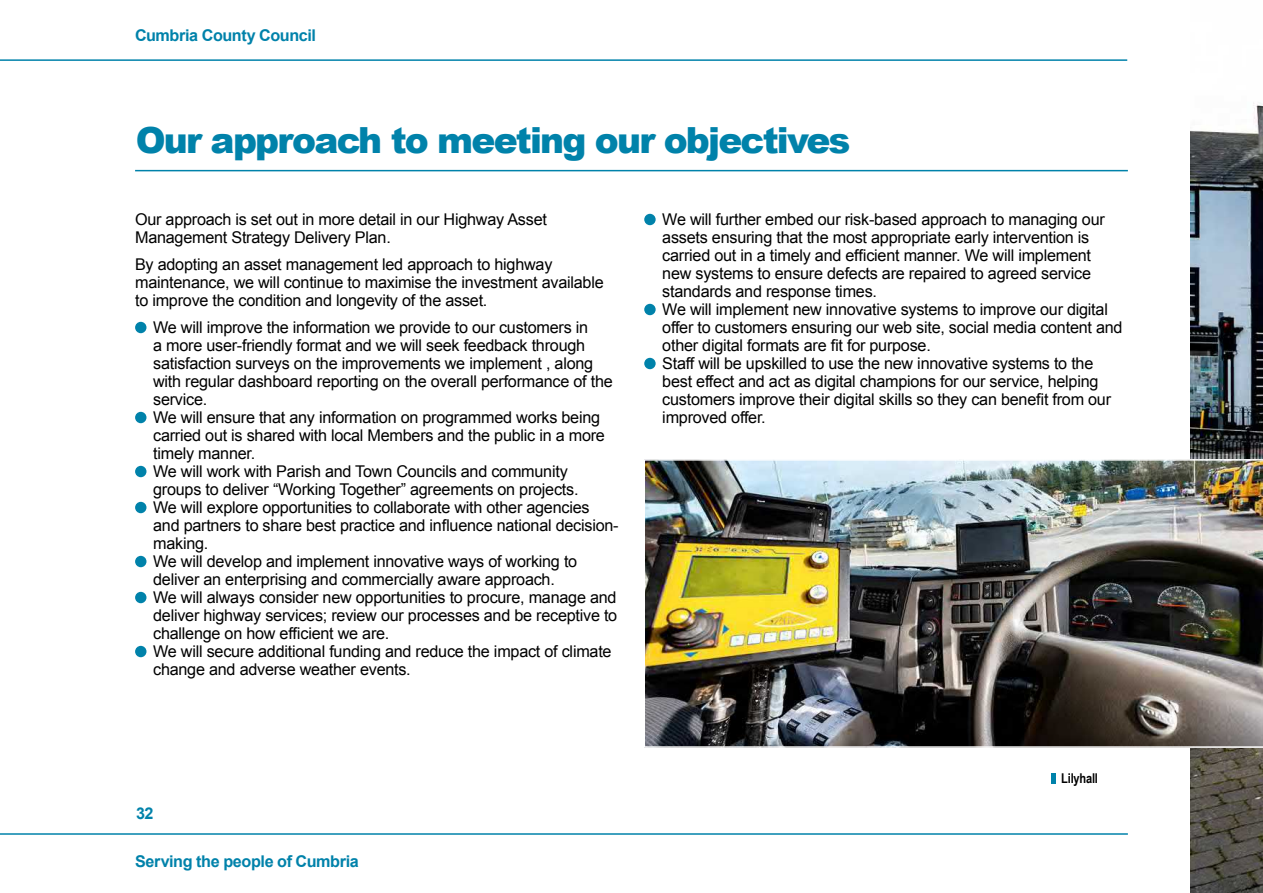
<style>
.page{position:relative;width:1263px;height:893px;background:#fff}
.page>*{position:absolute;margin:0;border:0;box-sizing:border-box;transform-origin:0 0}
.t1{font:900 36px "Arial";letter-spacing:-.05em;color:#0082aa}
.t2{font:16.2px/18px "Arial";letter-spacing:-.015em;color:#000}
.t3{font:700 16.2px "Arial";letter-spacing:-.025em;color:#0082aa}
.t4{font:700 13.5px "Arial Narrow";letter-spacing:-.015em;color:#000}
</style>
<div class="page">
<hr style="left:0;top:59px;width:1127px;height:2px;background:#0082aa">
<hr style="left:0;top:833px;width:1128px;height:2px;background:#0082aa">
<img style="left:1191px;top:103px;width:72px;height:790px">
<div style="left:135px;top:322px;width:11px;height:11px;background:#0082aa;border-radius:50%"></div>
<div style="left:135px;top:412px;width:11px;height:11px;background:#0082aa;border-radius:50%"></div>
<div style="left:135px;top:466px;width:11px;height:11px;background:#0082aa;border-radius:50%"></div>
<div style="left:135px;top:502px;width:11px;height:11px;background:#0082aa;border-radius:50%"></div>
<div style="left:135px;top:556px;width:11px;height:11px;background:#0082aa;border-radius:50%"></div>
<div style="left:135px;top:592px;width:11px;height:11px;background:#0082aa;border-radius:50%"></div>
<div style="left:135px;top:646px;width:11px;height:11px;background:#0082aa;border-radius:50%"></div>
<hr style="left:135px;top:170px;width:993px;height:1px;background:#0082aa">
<div style="left:644px;top:214px;width:12px;height:11px;background:#0082aa;border-radius:50%"></div>
<div style="left:644px;top:304px;width:12px;height:11px;background:#0082aa;border-radius:50%"></div>
<div style="left:644px;top:358px;width:12px;height:11px;background:#0082aa;border-radius:50%"></div>
<img style="left:644px;top:459px;width:619px;height:289px">
<hr style="left:1051px;top:773px;width:4px;height:10px;background:#0082aa">
<p class="t3" style="left:135px;top:25px;width:182px">Cumbria County Council</p>
<h1 class="t1" style="left:136px;top:114px;width:716px">Our approach to meeting our objectives</h1>
<p class="t2" style="left:135px;top:210px;width:413px">Our approach is set out in more detail in our Highway Asset<br>Management Strategy Delivery Plan.</p>
<p class="t2" style="left:135px;top:255px;width:470px">By adopting an asset management led approach to highway maintenance, we will continue to maximise the investment available to improve the condition and longevity of the asset.</p>
<p class="t2" style="left:153px;top:318px;width:467px">We will improve the information we provide to our customers in<br>a more user-friendly format and we will seek feedback through satisfaction surveys on the improvements we implement , along with regular dashboard reporting on the overall performance of the service.<br>We will ensure that any information on programmed works being carried out is shared with local Members and the public in a more timely manner.<br>We will work with Parish and Town Councils and community groups to deliver “Working Together” agreements on projects.<br>We will explore opportunities to collaborate with other agencies and partners to share best practice and influence national decision&shy;making.<br>We will develop and implement innovative ways of working to deliver an enterprising and commercially aware approach.<br>We will always consider new opportunities to procure, manage and deliver highway services; review our processes and be receptive to challenge on how efficient we are.<br>We will secure additional funding and reduce the impact of climate change and adverse weather events.</p>
<p class="t3" style="left:136px;top:803px;width:19px">32</p>
<p class="t3" style="left:135px;top:851px;width:225px">Serving the people of Cumbria</p>
<p class="t2" style="left:662px;top:210px;width:462px">We will further embed our risk-based approach to managing our assets ensuring that the most appropriate early intervention is carried out in a timely and efficient manner. We will implement new systems to ensure defects are repaired to agreed service standards and response times.<br>We will implement new innovative systems to improve our digital offer to customers ensuring our web site, social media content and other digital formats are fit for purpose.<br>Staff will be upskilled to use the new innovative systems to the best effect and act as digital champions for our service, helping customers improve their digital skills so they can benefit from our improved offer.</p>
<p class="t4" style="left:1061px;top:768px;width:38px">Lilyhall</p>
</div>
